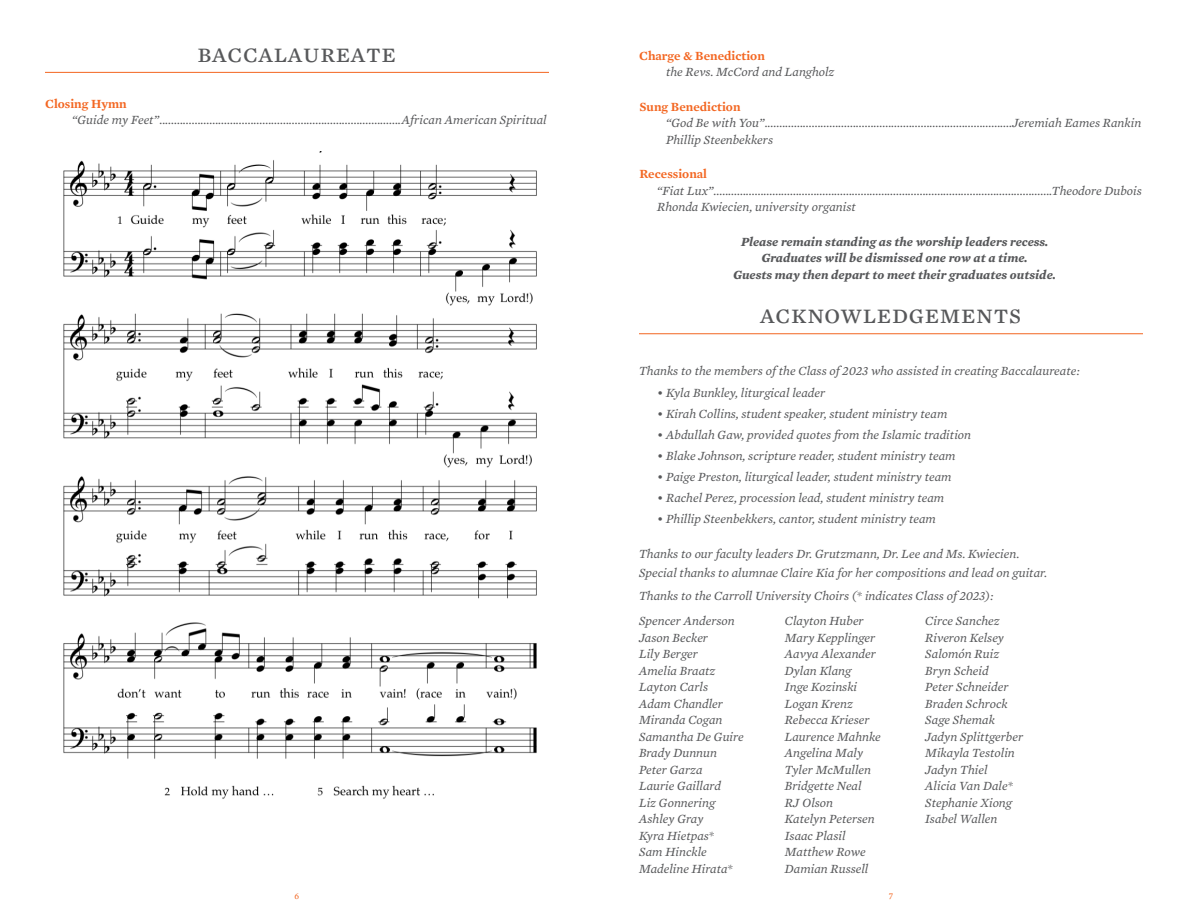
<style>
.page{position:relative;width:1188px;height:918px;background:#fff}
.page>*{position:absolute;margin:0;border:0;box-sizing:border-box;transform-origin:0 0}
.t1{font:27px "Mercury Text G2";letter-spacing:.025em;color:#57585a}
.t2{font:italic 12.75px/16.5px "Mercury Text G2";color:#57585a}
.Section_Headers_Left{font:italic 700 12.75px/16.5px "Mercury Text G2";color:#57585a;text-align:center}
.Section_Headers_Left-2{font:600 12.75px "Mercury Text G2";color:#f36621}
.t3{font:9px "Mercury Text G2";color:#f36621}
</style>
<div class="page">
<hr style="left:45px;top:72px;width:504px;height:1px;background:#f36621">
<hr style="left:639px;top:333px;width:504px;height:1px;background:#f36621">
<img style="left:63px;top:151px;width:474px;height:648px">
<p class="t1" style="left:197px;top:34px;width:200px">BACCALAUREATE</p>
<p class="Section_Headers_Left-2" style="left:45px;top:94px;width:83px">Closing Hymn</p>
<p class="t2" style="left:72px;top:111px;width:476px">“Guide my Feet”..................................................................................African American Spiritual</p>
<p class="Section_Headers_Left-2" style="left:639px;top:46px;width:127px">Charge &amp; Benediction</p>
<p class="t2" style="left:666px;top:63px;width:170px">the Revs. McCord and Langholz</p>
<p class="Section_Headers_Left-2" style="left:640px;top:97px;width:102px">Sung Benediction</p>
<p class="t2" style="left:666px;top:114px;width:477px">“God Be with You”....................................................................................Jeremiah Eames Rankin<br>Phillip Steenbekkers</p>
<p class="Section_Headers_Left-2" style="left:640px;top:164px;width:69px">Recessional</p>
<p class="t2" style="left:657px;top:182px;width:486px">“Fiat Lux”...................................................................................................................Theodore Dubois<br>Rhonda Kwiecien, university organist</p>
<p class="Section_Headers_Left" style="left:733px;top:233px;width:324px">Please remain standing as the worship leaders recess.<br>Graduates will be dismissed one row at a time.<br>Guests may then depart to meet their graduates outside.</p>
<p class="t1" style="left:760px;top:295px;width:263px">Acknowledgements</p>
<p class="t2" style="left:639px;top:362px;width:442px">Thanks to the members of the Class of 2023 who assisted in creating Baccalaureate:</p>
<p class="t2" style="left:657px;top:384px;width:170px">• Kyla Bunkley, liturgical leader</p>
<p class="t2" style="left:657px;top:405px;width:292px">• Kirah Collins, student speaker, student ministry team</p>
<p class="t2" style="left:657px;top:426px;width:316px">• Abdullah Gaw, provided quotes from the Islamic tradition</p>
<p class="t2" style="left:657px;top:447px;width:300px">• Blake Johnson, scripture reader, student ministry team</p>
<p class="t2" style="left:657px;top:468px;width:296px">• Paige Preston, liturgical leader, student ministry team</p>
<p class="t2" style="left:657px;top:489px;width:289px">• Rachel Perez, procession lead, student ministry team</p>
<p class="t2" style="left:657px;top:510px;width:281px">• Phillip Steenbekkers, cantor, student ministry team</p>
<p class="t2" style="left:639px;top:543px;width:410px;line-height:19.5px">Thanks to our faculty leaders Dr. Grutzmann, Dr. Lee and Ms. Kwiecien.<br>Special thanks to alumnae Claire Kia for her compositions and lead on guitar.</p>
<p class="t2" style="left:639px;top:587px;width:356px">Thanks to the Carroll University Choirs (* indicates Class of 2023):</p>
<p class="t2" style="left:639px;top:612px;width:106px">Spencer Anderson<br>Jason Becker<br>Lily Berger<br>Amelia Braatz<br>Layton Carls<br>Adam Chandler<br>Miranda Cogan<br>Samantha De Guire<br>Brady Dunnun<br>Peter Garza<br>Laurie Gaillard<br>Liz Gonnering<br>Ashley Gray<br>Kyra Hietpas*<br>Sam Hinckle<br>Madeline Hirata*</p>
<p class="t2" style="left:785px;top:612px;width:98px">Clayton Huber<br>Mary Kepplinger<br>Aavya Alexander<br>Dylan Klang<br>Inge Kozinski<br>Logan Krenz<br>Rebecca Krieser<br>Laurence Mahnke<br>Angelina Maly<br>Tyler McMullen<br>Bridgette Neal<br>RJ Olson<br>Katelyn Petersen<br>Isaac Plasil<br>Matthew Rowe<br>Damian Russell</p>
<p class="t2" style="left:925px;top:612px;width:100px">Circe Sanchez<br>Riveron Kelsey<br>Salomón Ruiz<br>Bryn Scheid<br>Peter Schneider<br>Braden Schrock<br>Sage Shemak<br>Jadyn Splittgerber<br>Mikayla Testolin<br>Jadyn Thiel<br>Alicia Van Dale*<br>Stephanie Xiong<br>Isabel Wallen</p>
<p class="t3" style="left:295px;top:890px;width:6px">6</p>
<p class="t3" style="left:889px;top:890px;width:6px">7</p>
</div>
